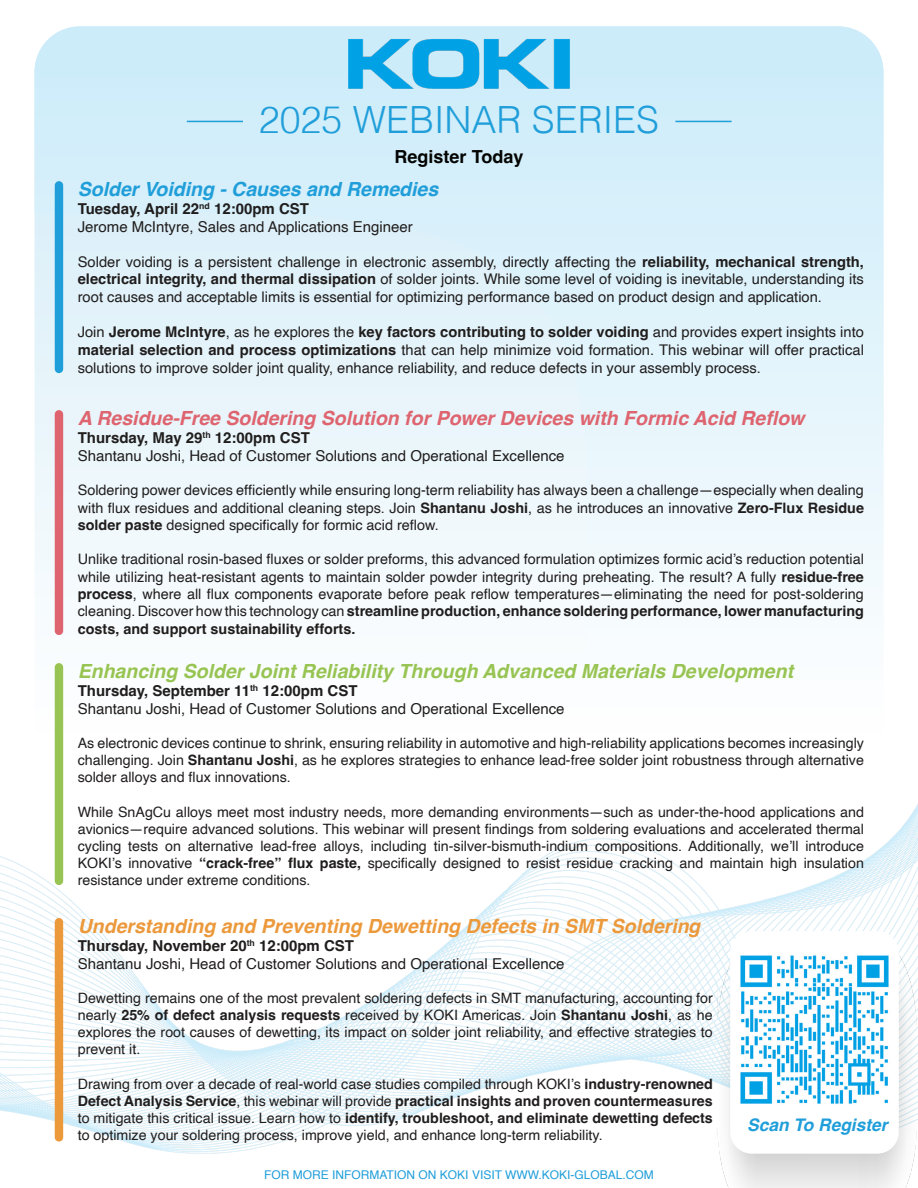
<style>
.page{position:relative;width:918px;height:1188px;background:#fff}
.page>*{position:absolute;margin:0;border:0;box-sizing:border-box;transform-origin:0 0}
.t1{font:300 37.5px "Helvetica";color:#209ed9}
.t2{font:italic 700 19.5px "Helvetica";color:#97c453}
.t3{font:italic 700 19.5px "Helvetica";color:#de646f}
.t4{font:italic 700 19.5px "Helvetica";color:#ec993c}
.t5{font:italic 700 19.5px "Helvetica";color:#209ed9}
.t6{font:700 18px "Helvetica";color:#040503}
.t7{font:italic 700 17.4px "Helvetica";color:#209ed9}
.t8{font:15px "Helvetica";color:#201d1d}
.t9{font:700 15px "Helvetica";color:#201d1d}
.t10{font:14.7px/17.7px "Helvetica";color:#201d1d;text-align:justify}
.t11{font:14.4px/17.2px "Helvetica";color:#201d1d;text-align:justify}
.t12{font:14.25px/17.1px "Helvetica";color:#201d1d;text-align:justify}
.t13{font:12px "Helvetica";color:#209ed9}
.s1{font-weight:700}
</style>
<div class="page">
<img style="left:0;top:804px;width:918px;height:313px">
<img style="left:35px;top:26px;width:848px;height:1128px">
<img style="left:325px;top:26px;width:268px;height:73px">
<hr style="left:187px;top:121px;width:56px;height:1px;background:#209ed9">
<hr style="left:675px;top:121px;width:57px;height:1px;background:#209ed9">
<div style="left:55px;top:181px;width:8px;height:192px;background:#209ed9;border-radius:4px"></div>
<div style="left:55px;top:410px;width:8px;height:225px;background:#de646f;border-radius:4px"></div>
<div style="left:55px;top:663px;width:8px;height:222px;background:#97c453;border-radius:4px"></div>
<div style="left:55px;top:918px;width:8px;height:224px;background:#ec993c;border-radius:4px"></div>
<img style="left:690px;top:892px;width:228px;height:296px">
<div style="left:730px;top:931px;width:169px;height:223px;background:#fff;border-radius:22px"></div>
<img style="left:740px;top:955px;width:149px;height:149px">
<p class="t1" style="left:259px;top:88px;width:402px">2025 WEBINAR SERIES</p>
<p class="t6" style="left:395px;top:145px;width:130px">Register Today</p>
<p class="t5" style="left:78px;top:177px;width:362px">Solder Voiding - Causes and Remedies</p>
<p class="t9" style="left:78px;top:199px;width:233px">Tuesday, April 22<sup>nd</sup> 12:00pm CST</p>
<p class="t8" style="left:78px;top:215px;width:337px">Jerome McIntyre, Sales and Applications Engineer</p>
<p class="t10" style="left:78px;top:253px;width:788px">Solder voiding is a persistent challenge in electronic assembly, directly affecting the <span class="s1">reliability, mechanical strength, electrical integrity, and thermal dissipation</span> of solder joints. While some level of voiding is inevitable, understanding its root causes and acceptable limits is essential for optimizing performance based on product design and application.</p>
<p class="t10" style="left:78px;top:324px;width:788px">Join <span class="s1">Jerome McIntyre</span>, as he explores the <span class="s1">key factors contributing to solder voiding</span> and provides expert insights into <span class="s1">material selection and process optimizations</span> that can help minimize void formation. This webinar will offer practical solutions to improve solder joint quality, enhance reliability, and reduce defects in your assembly process.</p>
<p class="t3" style="left:78px;top:406px;width:728px">A Residue-Free Soldering Solution for Power Devices with Formic Acid Reflow</p>
<p class="t9" style="left:78px;top:428px;width:234px">Thursday, May 29<sup>th</sup> 12:00pm CST</p>
<p class="t8" style="left:78px;top:444px;width:488px">Shantanu Joshi, Head of Customer Solutions and Operational Excellence</p>
<p class="t11" style="left:78px;top:482px;width:788px">Soldering power devices efficiently while ensuring long-term reliability has always been a challenge—especially when dealing with flux residues and additional cleaning steps. Join <span class="s1">Shantanu Joshi</span>, as he introduces an innovative <span class="s1">Zero-Flux Residue solder paste</span> designed specifically for formic acid reflow.</p>
<p class="t11" style="left:78px;top:551px;width:788px">Unlike traditional rosin-based fluxes or solder preforms, this advanced formulation optimizes formic acid’s reduction potential while utilizing heat-resistant agents to maintain solder powder integrity during preheating. The result? A fully <span class="s1">residue-free process</span>, where all flux components evaporate before peak reflow temperatures—eliminating the need for post-soldering cleaning. Discover how this technology can <span class="s1">streamline production, enhance soldering performance, lower manufacturing costs, and support sustainability efforts.</span></p>
<p class="t2" style="left:78px;top:659px;width:717px">Enhancing Solder Joint Reliability Through Advanced Materials Development</p>
<p class="t9" style="left:78px;top:681px;width:281px">Thursday, September 11<sup>th</sup> 12:00pm CST</p>
<p class="t8" style="left:78px;top:697px;width:488px">Shantanu Joshi, Head of Customer Solutions and Operational Excellence</p>
<p class="t12" style="left:78px;top:735px;width:788px">As electronic devices continue to shrink, ensuring reliability in automotive and high-reliability applications becomes increasingly challenging. Join <span class="s1">Shantanu Joshi</span>, as he explores strategies to enhance lead-free solder joint robustness through alternative solder alloys and flux innovations.</p>
<p class="t12" style="left:78px;top:803px;width:788px">While SnAgCu alloys meet most industry needs, more demanding environments—such as under-the-hood applications and avionics—require advanced solutions. This webinar will present findings from soldering evaluations and accelerated thermal cycling tests on alternative lead-free alloys, including tin-silver-bismuth-indium compositions. Additionally, we’ll introduce KOKI’s innovative <span class="s1">“crack-free” flux paste,</span> specifically designed to resist residue cracking and maintain high insulation resistance under extreme conditions.</p>
<p class="t4" style="left:78px;top:914px;width:625px">Understanding and Preventing Dewetting Defects in SMT Soldering</p>
<p class="t9" style="left:78px;top:936px;width:278px">Thursday, November 20<sup>th</sup> 12:00pm CST</p>
<p class="t8" style="left:78px;top:952px;width:488px">Shantanu Joshi, Head of Customer Solutions and Operational Excellence</p>
<p class="t12" style="left:78px;top:990px;width:637px">Dewetting remains one of the most prevalent soldering defects in SMT manufacturing, accounting for nearly <span class="s1">25% of defect analysis requests</span> received by KOKI Americas. Join <span class="s1">Shantanu Joshi</span>, as he explores the root causes of dewetting, its impact on solder joint reliability, and effective strategies to prevent it.</p>
<p class="t12" style="left:78px;top:1075px;width:637px">Drawing from over a decade of real-world case studies compiled through KOKI’s <span class="s1">industry-renowned Defect Analysis Service</span>, this webinar will provide <span class="s1">practical insights and proven countermeasures </span>to mitigate this critical issue. Learn how to <span class="s1">identify, troubleshoot, and eliminate dewetting defects </span>to optimize your soldering process, improve yield, and enhance long-term reliability.</p>
<p class="t7" style="left:747px;top:1114px;width:142px">Scan To Register</p>
<p class="t13" style="left:264px;top:1166px;width:391px">FOR MORE INFORMATION ON KOKI VISIT WWW.KOKI-GLOBAL.COM</p>
</div>
